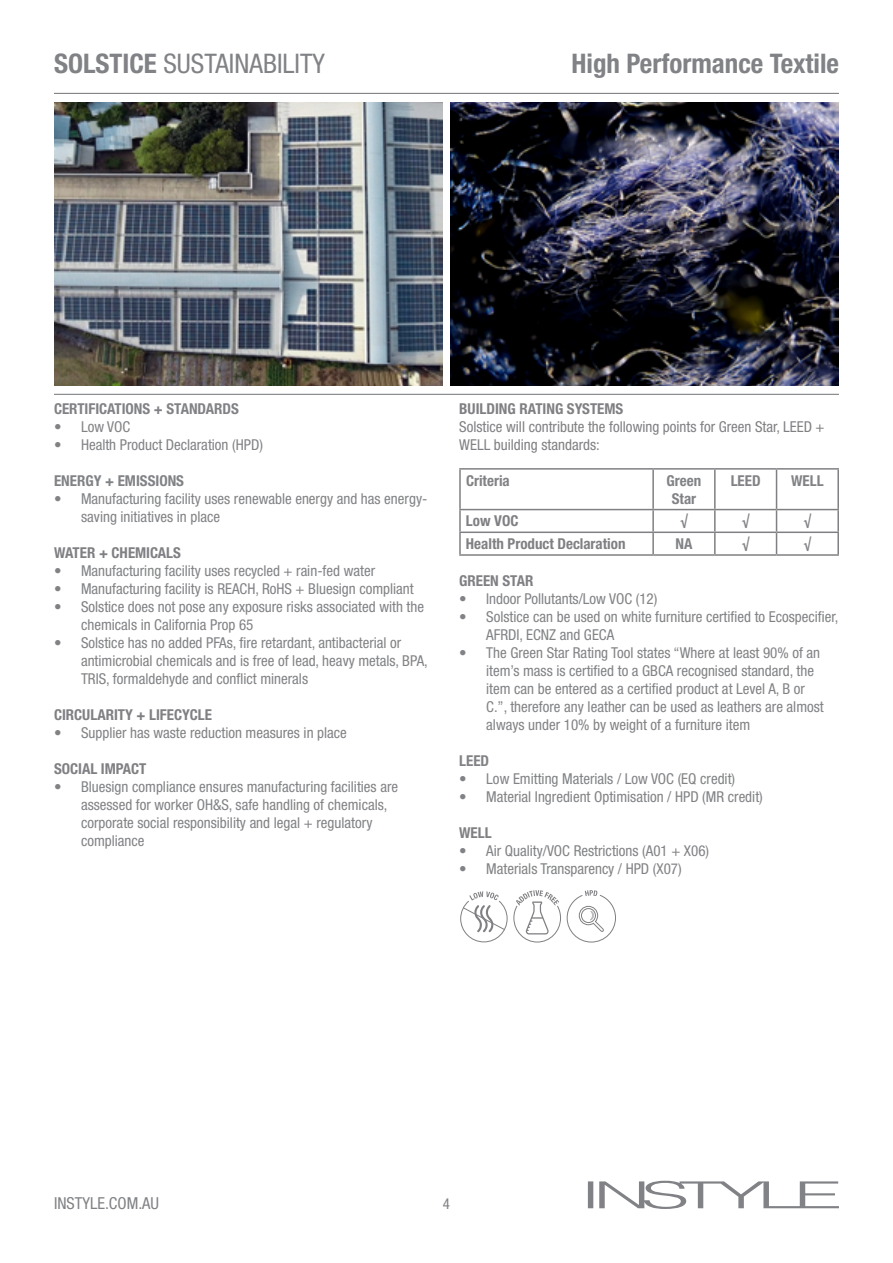
<style>
.page{position:relative;width:893px;height:1263px;background:#fff}
.page>*{position:absolute;margin:0;border:0;box-sizing:border-box;transform-origin:0 0}
.t1{font:condensed 27px "Helvetica Neue LT Std";color:#808285}
.t2{font:700 condensed 27px "Helvetica Neue LT Std";color:#808285}
.t3{font:condensed 16.5px "Helvetica Neue LT Std";color:#808285}
.t4{font:condensed 15px/18px "Helvetica Neue LT Std";color:#808285}
.t5{font:700 condensed 15px "Helvetica Neue LT Std";color:#807f83}
.t6{font:condensed 15px/18px "Helvetica Neue LT Std";color:#807f83}
.t7{font:700 condensed 15px "Helvetica Neue LT Std";color:#808285}
.t8{font:700 condensed 15px/18px "Helvetica Neue LT Std";color:#818285;text-align:center}
.t9{font:condensed 15px "Helvetica Neue LT Std";color:#818285}
.s1{font-weight:700}
.s2{color:#807f83}
</style>
<div class="page">
<svg style="left:588px;top:1181px;width:251px;height:28px"></svg>
<hr style="left:459px;top:468px;width:194px;height:2px;background:#807f83">
<hr style="left:459px;top:470px;width:2px;height:39px;background:#807f83">
<hr style="left:653px;top:468px;width:62px;height:2px;background:#807f83">
<hr style="left:652px;top:470px;width:2px;height:39px;background:#807f83">
<hr style="left:715px;top:468px;width:61px;height:2px;background:#807f83">
<hr style="left:714px;top:470px;width:2px;height:39px;background:#807f83">
<hr style="left:776px;top:468px;width:63px;height:2px;background:#807f83">
<hr style="left:776px;top:470px;width:1px;height:39px;background:#807f83">
<hr style="left:837px;top:470px;width:2px;height:39px;background:#807f83">
<hr style="left:459px;top:509px;width:194px;height:1px;background:#807f83">
<hr style="left:459px;top:510px;width:2px;height:21px;background:#807f83">
<hr style="left:653px;top:509px;width:62px;height:1px;background:#807f83">
<hr style="left:652px;top:510px;width:2px;height:21px;background:#807f83">
<hr style="left:715px;top:509px;width:61px;height:1px;background:#807f83">
<hr style="left:714px;top:510px;width:2px;height:21px;background:#807f83">
<hr style="left:776px;top:509px;width:63px;height:1px;background:#807f83">
<hr style="left:837px;top:510px;width:2px;height:21px;background:#807f83">
<hr style="left:459px;top:531px;width:194px;height:2px;background:#807f83">
<hr style="left:459px;top:533px;width:2px;height:21px;background:#807f83">
<hr style="left:653px;top:531px;width:62px;height:2px;background:#807f83">
<hr style="left:652px;top:533px;width:2px;height:21px;background:#807f83">
<hr style="left:715px;top:531px;width:61px;height:2px;background:#807f83">
<hr style="left:714px;top:533px;width:2px;height:21px;background:#807f83">
<hr style="left:776px;top:531px;width:63px;height:2px;background:#807f83">
<svg style="left:776px;top:510px;width:1px;height:44px"></svg>
<hr style="left:837px;top:533px;width:2px;height:21px;background:#807f83">
<hr style="left:459px;top:554px;width:194px;height:2px;background:#807f83">
<hr style="left:653px;top:554px;width:62px;height:2px;background:#807f83">
<hr style="left:715px;top:554px;width:61px;height:2px;background:#807f83">
<hr style="left:776px;top:554px;width:63px;height:2px;background:#807f83">
<img style="left:451px;top:102px;width:388px;height:283px">
<img style="left:54px;top:102px;width:388px;height:283px">
<hr style="left:54px;top:93px;width:785px;height:1px;background:#808285">
<hr style="left:54px;top:394px;width:785px;height:1px;background:#808285">
<svg style="left:460px;top:890px;width:156px;height:53px"></svg>
<h1 class="t1" style="left:54px;top:48px;width:272px"><span class="s1">SOLSTICE</span> SUSTAINABILITY</h1>
<h1 class="t2" style="left:572px;top:47px;width:269px">High Performance Textile</h1>
<p class="t7" style="left:54px;top:400px;width:186px">CERTIFICATIONS + STANDARDS</p>
<p class="t4" style="left:54px;top:418px;width:78px">• Low VOC</p>
<p class="t4" style="left:54px;top:436px;width:210px">• Health Product Declaration (HPD)</p>
<p class="t7" style="left:54px;top:472px;width:132px">ENERGY + EMISSIONS</p>
<p class="t4" style="left:81px;top:490px;width:348px;text-indent:-27px">• Manufacturing facility uses renewable energy and has energy&shy;saving initiatives in place</p>
<p class="t5" style="left:54px;top:544px;width:129px">WATER + CHEMICALS</p>
<p class="t4" style="left:54px;top:562px;width:323px">• Manufacturing facility uses recycled + rain-fed water</p>
<p class="t4" style="left:54px;top:580px;width:361px">• Manufacturing facility is REACH, RoHS + Bluesign compliant</p>
<p class="t4" style="left:81px;top:598px;width:345px;text-indent:-27px"><span class="s2">• Solstice</span> does not pose any exposure risks associated with the chemicals in California Prop 65</p>
<p class="t4" style="left:81px;top:634px;width:348px;text-indent:-27px">• Solstice has no added PFAs, fire retardant, antibacterial or antimicrobial chemicals and is free of lead, heavy metals, BPA,<br>TRIS, formaldehyde and conflict minerals</p>
<p class="t5" style="left:54px;top:706px;width:160px">CIRCULARITY + LIFECYCLE</p>
<p class="t4" style="left:54px;top:724px;width:294px">• Supplier has waste reduction measures in place</p>
<p class="t5" style="left:54px;top:760px;width:94px">SOCIAL IMPACT</p>
<p class="t4" style="left:81px;top:778px;width:319px;text-indent:-27px">• Bluesign compliance ensures manufacturing facilities are assessed for worker OH&amp;S, safe handling of chemicals, corporate social responsibility and legal + regulatory compliance</p>
<p class="t5" style="left:459px;top:400px;width:166px">BUILDING RATING SYSTEMS</p>
<p class="t6" style="left:459px;top:418px;width:367px">Solstice will contribute the following points for Green Star, LEED +<br>WELL building standards:</p>
<p class="t8" style="left:466px;top:471px;width:45px">Criteria</p>
<p class="t8" style="left:667px;top:471px;width:36px">Green<br>Star</p>
<p class="t8" style="left:731px;top:471px;width:31px">LEED</p>
<p class="t8" style="left:791px;top:471px;width:34px">WELL</p>
<p class="t5" style="left:466px;top:512px;width:54px">Low VOC</p>
<p class="t8" style="left:680px;top:512px;width:9px">√</p>
<p class="t8" style="left:742px;top:512px;width:9px">√</p>
<p class="t8" style="left:803px;top:512px;width:9px">√</p>
<p class="t5" style="left:466px;top:535px;width:161px">Health Product Declaration</p>
<p class="t8" style="left:675px;top:534px;width:18px">NA</p>
<p class="t8" style="left:742px;top:534px;width:9px">√</p>
<p class="t8" style="left:803px;top:534px;width:9px">√</p>
<p class="t5" style="left:459px;top:571px;width:76px">GREEN STAR</p>
<p class="t4" style="left:459px;top:589px;width:200px">• Indoor Pollutants/Low VOC (12)</p>
<p class="t4" style="left:486px;top:607px;width:354px;text-indent:-27px">• Solstice can be used on white furniture certified to Ecospecifier,<br>AFRDI, ECNZ and GECA</p>
<p class="t4" style="left:486px;top:643px;width:339px;text-indent:-27px">• The Green Star Rating Tool states “Where at least 90% of an item’s mass is certified to a GBCA recognised standard, the item can be entered as a certified product at Level A, B or C.”, therefore any leather can be used as leathers are almost always under 10% by weight of a furniture item</p>
<p class="t7" style="left:459px;top:751px;width:31px">LEED</p>
<p class="t4" style="left:459px;top:769px;width:277px">• Low Emitting Materials / Low VOC (EQ credit)</p>
<p class="t4" style="left:459px;top:787px;width:305px">• Material Ingredient Optimisation / HPD (MR credit)</p>
<p class="t5" style="left:459px;top:823px;width:34px">WELL</p>
<p class="t4" style="left:459px;top:841px;width:251px">• Air Quality/VOC Restrictions (A01 + X06)</p>
<p class="t4" style="left:459px;top:859px;width:224px">• Materials Transparency / HPD (X07)</p>
<p class="t3" style="left:54px;top:1193px;width:107px">INSTYLE.COM.AU</p>
<p class="t9" style="left:443px;top:1195px;width:9px">4</p>
</div>
